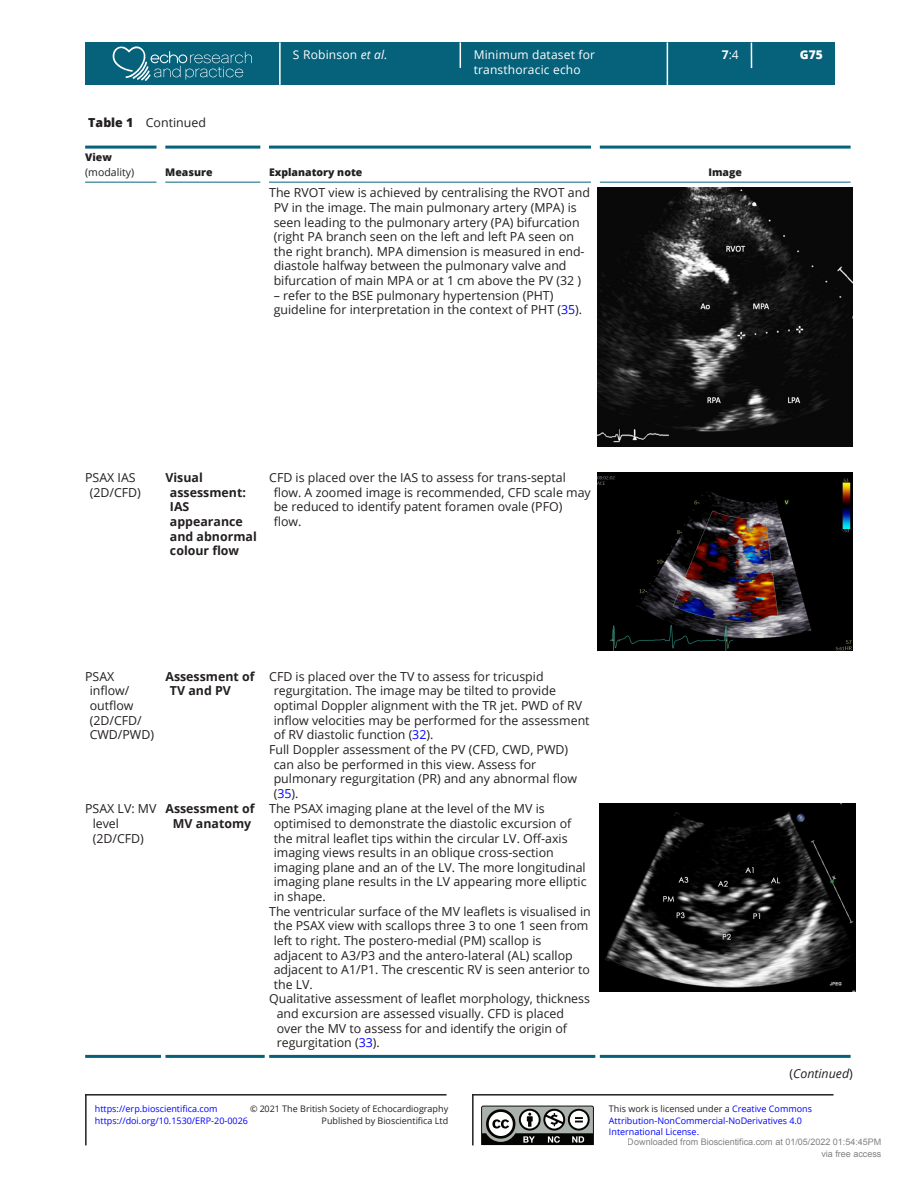
<style>
.page{position:relative;width:919px;height:1187px;background:#fff}
.page>*{position:absolute;margin:0;border:0;box-sizing:border-box;transform-origin:0 0}
.TB{font:12.3px/14.7px "Open Sans";color:#231f20}
.TB_Bot_Rule{font:12.3px/14.7px "Open Sans";color:#231f20}
.TB-2{font:700 12.3px/14.7px "Open Sans";color:#231f20}
.TB_Bot_Rule-2{font:700 12.3px/14.7px "Open Sans";color:#231f20;text-align:center}
.TC{font:12.3px "Open Sans";color:#231f20}
.TC-2{font:italic 12.3px "Open Sans";color:#231f20}
.t1{font:12px/14.7px "Open Sans";letter-spacing:.015em;color:#fff}
.t2{font:800 12px "Open Sans";color:#fff}
.TCH{font:800 10.5px "Open Sans";color:#231f20}
.TCH-2{font:10.5px/14.7px "Open Sans";color:#231f20}
.t3{font:9px/11.1px "Open Sans";color:#00f}
.t4{font:9px/11.9px "Open Sans";color:#231f20;text-align:right}
.t5{font:9px/12px "Arial";color:rgb(0 0 0/.5);text-align:right}
.s1{font-weight:800}
.s2{font-style:italic}
.s3{font-weight:700}
.s4{color:#00f}
.s5{font-style:normal}
.s6{color:#231f20}
</style>
<div class="page">
<div style="left:85px;top:42px;width:749px;height:43px;background:#06617a"></div>
<hr style="left:279px;top:42px;width:1px;height:43px;background:#fff">
<hr style="left:666px;top:42px;width:2px;height:43px;background:#fff">
<hr style="left:459px;top:42px;width:2px;height:26px;background:#fff">
<hr style="left:750px;top:43px;width:2px;height:25px;background:#fff">
<svg style="left:113px;top:46px;width:139px;height:35px"></svg>
<hr style="left:85px;top:145px;width:71px;height:3px;background:#06617a">
<hr style="left:85px;top:182px;width:71px;height:1px;background:#06617a">
<hr style="left:165px;top:145px;width:95px;height:3px;background:#06617a">
<hr style="left:165px;top:182px;width:95px;height:1px;background:#06617a">
<hr style="left:269px;top:145px;width:322px;height:3px;background:#06617a">
<hr style="left:269px;top:182px;width:322px;height:1px;background:#06617a">
<hr style="left:599px;top:145px;width:251px;height:3px;background:#06617a">
<hr style="left:599px;top:182px;width:251px;height:1px;background:#06617a">
<img style="left:597px;top:188px;width:255px;height:258px">
<img style="left:597px;top:472px;width:255px;height:178px">
<hr style="left:85px;top:1054px;width:76px;height:3px;background:#06617a">
<hr style="left:165px;top:1054px;width:100px;height:3px;background:#06617a">
<hr style="left:269px;top:1054px;width:326px;height:3px;background:#06617a">
<hr style="left:599px;top:1054px;width:251px;height:3px;background:#06617a">
<img style="left:599px;top:803px;width:256px;height:188px">
<svg style="left:481px;top:1105px;width:113px;height:40px"></svg>
<hr style="left:85px;top:1093px;width:361px;height:2px;background:#231f20">
<hr style="left:85px;top:1093px;width:2px;height:52px;background:#231f20">
<hr style="left:472px;top:1093px;width:361px;height:2px;background:#231f20">
<hr style="left:472px;top:1093px;width:1px;height:52px;background:#231f20">
<p class="TC" style="left:88px;top:114px;width:119px"><span class="s1">Table 1</span> Continued</p>
<p class="t1" style="left:293px;top:47px;width:96px">S Robinson <span class="s2">et al.</span></p>
<p class="t1" style="left:473px;top:47px;width:123px">Minimum dataset for transthoracic echo</p>
<p class="t1" style="left:721px;top:47px;width:18px"><span class="s3">7</span>:4</p>
<p class="t2" style="left:799px;top:46px;width:24px">G75</p>
<p class="TCH-2" style="left:85px;top:150px;width:50px"><span class="s1">View </span>(modality)</p>
<p class="TCH" style="left:165px;top:164px;width:49px">Measure</p>
<p class="TCH" style="left:269px;top:164px;width:95px">Explanatory note</p>
<p class="TCH" style="left:708px;top:164px;width:35px">Image</p>
<p class="TB" style="left:274px;top:185px;width:318px;text-indent:-4px">The RVOT view is achieved by centralising the RVOT and PV in the image. The main pulmonary artery (MPA) is seen leading to the pulmonary artery (PA) bifurcation (right PA branch seen on the left and left PA seen on the right branch). MPA dimension is measured in end&shy;diastole halfway between the pulmonary valve and bifurcation of main MPA or at 1 cm above the PV (32 )</p>
<p class="TB" style="left:274px;top:287px;width:310px">– refer to the BSE pulmonary hypertension (PHT) guideline for interpretation in the context of PHT (<span class="s4">35</span>).</p>
<p class="TB" style="left:85px;top:470px;width:57px;text-align:center">PSAX IAS (2D/CFD)</p>
<p class="TB-2" style="left:170px;top:470px;width:88px;text-indent:-4px">Visual assessment:<br>IAS appearance and abnormal colour flow</p>
<p class="TB" style="left:274px;top:470px;width:318px;text-indent:-4px">CFD is placed over the IAS to assess for trans-septal flow. A zoomed image is recommended, CFD scale may be reduced to identify patent foramen ovale (PFO) flow.</p>
<p class="TB" style="left:90px;top:668px;width:66px;text-indent:-4px">PSAX inflow/ outflow (2D/CFD/<br>CWD/PWD)</p>
<p class="TB-2" style="left:170px;top:668px;width:86px;text-indent:-4px">Assessment of<br>TV and PV</p>
<p class="TB" style="left:274px;top:668px;width:317px;text-indent:-4px">CFD is placed over the TV to assess for tricuspid regurgitation. The image may be tilted to provide optimal Doppler alignment with the TR jet. PWD of RV inflow velocities may be performed for the assessment of RV diastolic function (<span class="s4">32</span>).</p>
<p class="TB" style="left:274px;top:741px;width:305px;text-indent:-4px">Full Doppler assessment of the PV (CFD, CWD, PWD) can also be performed in this view. Assess for pulmonary regurgitation (PR) and any abnormal flow (<span class="s4">35</span>).</p>
<p class="TB_Bot_Rule" style="left:93px;top:801px;width:65px;text-indent:-8px">PSAX LV: MV level (2D/CFD)</p>
<p class="TB_Bot_Rule-2" style="left:165px;top:801px;width:91px">Assessment of<br>MV anatomy</p>
<p class="TB" style="left:274px;top:801px;width:314px;text-indent:-4px">The PSAX imaging plane at the level of the MV is optimised to demonstrate the diastolic excursion of the mitral leaflet tips within the circular LV. Off-axis imaging views results in an oblique cross-section imaging plane and an of the LV. The more longitudinal imaging plane results in the LV appearing more elliptic in shape.</p>
<p class="TB" style="left:274px;top:903px;width:318px;text-indent:-4px">The ventricular surface of the MV leaflets is visualised in the PSAX view with scallops three 3 to one 1 seen from left to right. The postero-medial (PM) scallop is adjacent to A3/P3 and the antero-lateral (AL) scallop adjacent to A1/P1. The crescentic RV is seen anterior to the LV.</p>
<p class="TB_Bot_Rule" style="left:277px;top:991px;width:315px;text-indent:-8px">Qualitative assessment of leaflet morphology, thickness and excursion are assessed visually. CFD is placed over the MV to assess for and identify the origin of regurgitation (<span class="s4">33</span>).</p>
<p class="t3" style="left:95px;top:1103px;width:124px">https://erp.bioscientifica.com</p>
<p class="t4" style="left:250px;top:1102px;width:199px">© 2021 The British Society of Echocardiography<br>Published by Bioscientifica Ltd</p>
<p class="t3" style="left:95px;top:1114px;width:154px">https://doi.org/10.1530/ERP-20-0026</p>
<p class="TC-2" style="left:789px;top:1065px;width:65px"><span class="s5">(</span>Continued<span class="s5">)</span></p>
<p class="t3" style="left:609px;top:1103px;width:204px"><span class="s6">This work is licensed under a</span> Creative Commons<br>Attribution-NonCommercial-NoDerivatives 4.0<br>International License.</p>
<p class="t5" style="left:627px;top:1135px;width:255px">Downloaded from Bioscientifica.com at 01/05/2022 01:54:45PM via free access</p>
</div>
